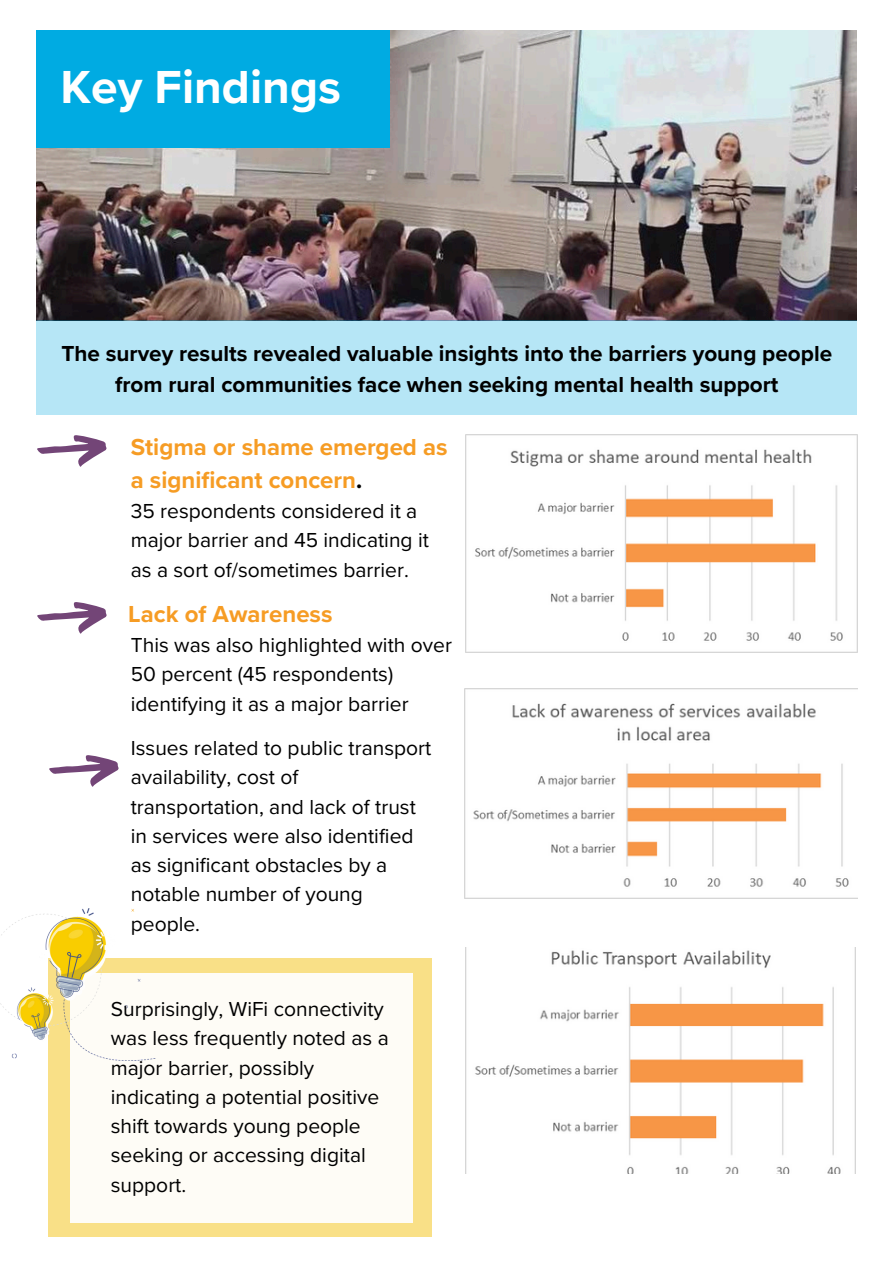
<style>
.page{position:relative;width:894px;height:1264px;background:#fff}
.page>*{position:absolute;margin:0;border:0;box-sizing:border-box;transform-origin:0 0}
.t1{font:700 48px "Proxima Nova";color:#fff}
.t2{font:700 24px/32.7px "Proxima Nova";color:#f69c24}
.t3{font:700 22.5px/31.5px "Proxima Nova";color:#000;text-align:center}
.t4{font:21px/29.2px "Proxima Nova";color:#000}
.s1{color:#000}
</style>
<div class="page">
<img style="left:36px;top:30px;width:819px;height:291px">
<div style="left:36px;top:30px;width:354px;height:118px;background:#00abe2"></div>
<div style="left:37px;top:320px;width:819px;height:94px;background:#b6e6f6"></div>
<img style="left:464px;top:688px;width:393px;height:210px">
<img style="left:466px;top:435px;width:391px;height:217px">
<svg style="left:37px;top:435px;width:69px;height:32px"></svg>
<svg style="left:37px;top:602px;width:69px;height:32px"></svg>
<svg style="left:49px;top:755px;width:69px;height:32px"></svg>
<img style="left:466px;top:947px;width:389px;height:226px">
<div style="left:49px;top:957px;width:382px;height:279px;background:#f9e087"></div>
<div style="left:70px;top:973px;width:342px;height:249px;background:#fefcf6"></div>
<img style="left:0;top:908px;width:156px;height:152px">
<p class="t1" style="left:61px;top:59px;width:282px">Key Findings</p>
<h1 class="t3" style="left:61px;top:338px;width:772px">The survey results revealed valuable insights into the barriers young people from rural communities face when seeking mental health support</h1>
<p class="t2" style="left:131px;top:431px;width:318px">Stigma or shame emerged as a significant concern<span class="s1">.</span></p>
<p class="t4" style="left:131px;top:497px;width:299px">35 respondents considered it a major barrier and 45 indicating it as a sort of/sometimes barrier.</p>
<p class="t2" style="left:128px;top:598px;width:206px">Lack of Awareness</p>
<p class="t4" style="left:131px;top:631px;width:322px">This was also highlighted with over<br>50 percent (45 respondents) identifying it as a major barrier</p>
<p class="t4" style="left:131px;top:733px;width:302px">Issues related to public transport availability, cost of transportation, and lack of trust in services were also identified as significant obstacles by a notable number of young people.</p>
<h2 class="t4" style="left:111px;top:994px;width:279px">Surprisingly, WiFi connectivity was less frequently noted as a major barrier, possibly indicating a potential positive shift towards young people seeking or accessing digital support.</h2>
</div>
